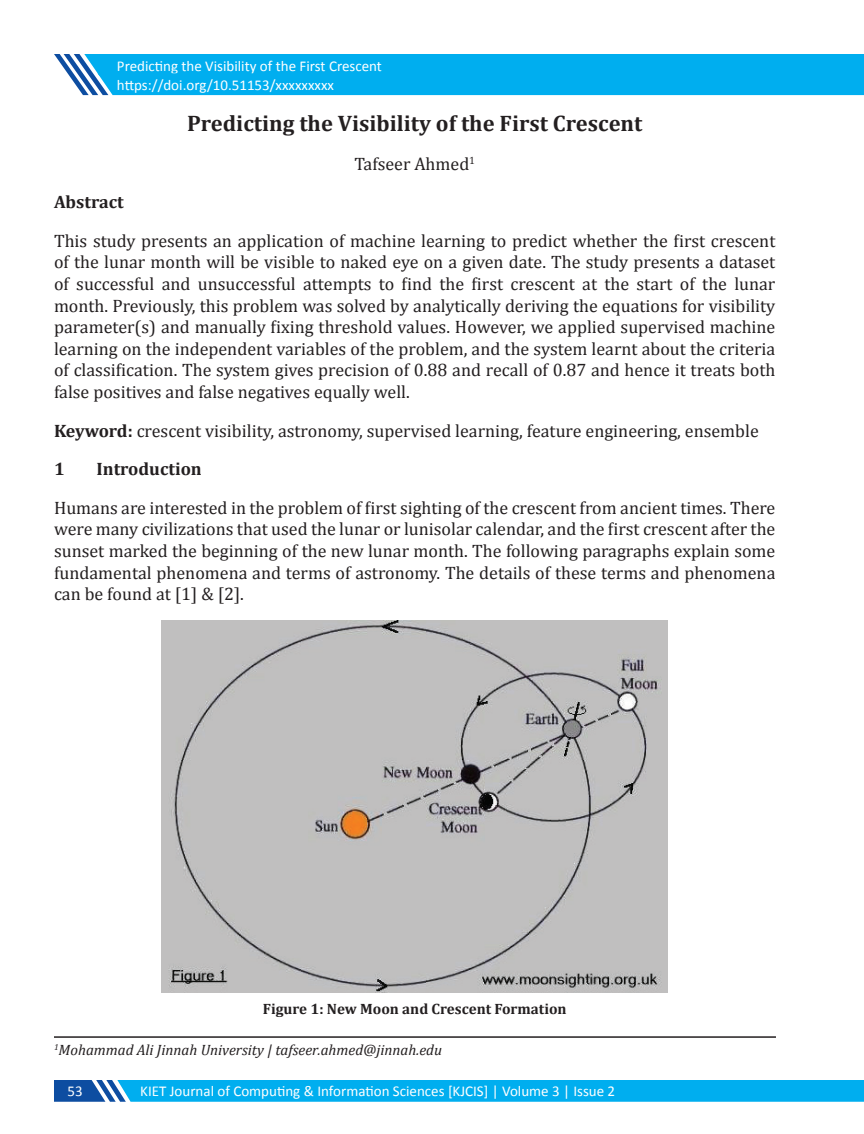
<style>
.page{position:relative;width:864px;height:1134px;background:#fff}
.page>*{position:absolute;margin:0;border:0;box-sizing:border-box;transform-origin:0 0}
.t1{font:700 22.5px "Cambria";color:#231f20}
.t2{font:18px/21.6px "Cambria";color:#231f20;text-align:justify}
.t3{font:700 18px "Cambria";color:#231f20}
.t4{font:15px "Calibri";color:#fff}
.t5{font:italic 15px "Cambria";color:#231f20}
.t6{font:700 15px "Cambria";color:#231f20}
.s1{font-weight:700}
</style>
<div class="page">
<svg style="left:54px;top:1080px;width:810px;height:22px;background:#08a9ea"></svg>
<img style="left:162px;top:621px;width:506px;height:372px">
<hr style="left:54px;top:1036px;width:722px;height:2px;background:#231f20">
<div style="left:54px;top:54px;width:810px;height:41px;background:#00aeef"></div>
<p class="t4" style="left:117px;top:56px;width:267px">Predicting the Visibility of the First Crescent</p>
<p class="t4" style="left:117px;top:76px;width:219px">https://doi.org/10.51153/xxxxxxxxx</p>
<p class="t1" style="left:187px;top:107px;width:457px">Predicting the Visibility of the First Crescent</p>
<p class="t2" style="left:354px;top:152px;width:122px">Tafseer Ahmed<sup>1</sup></p>
<p class="t3" style="left:54px;top:189px;width:71px">Abstract</p>
<p class="t2" style="left:54px;top:230px;width:723px">This study presents an application of machine learning to predict whether the first crescent of the lunar month will be visible to naked eye on a given date. The study presents a dataset of successful and unsuccessful attempts to find the first crescent at the start of the lunar month. Previously, this problem was solved by analytically deriving the equations for visibility parameter(s) and manually fixing threshold values. However, we applied supervised machine learning on the independent variables of the problem, and the system learnt about the criteria of classification. The system gives precision of 0.88 and recall of 0.87 and hence it treats both false positives and false negatives equally well.</p>
<p class="t2" style="left:54px;top:411px;width:706px;line-height:38.5px"><span class="s1">Keyword:</span> crescent visibility, astronomy, supervised learning, feature engineering, ensemble<br><span class="s1">1</span></p>
<p class="t3" style="left:97px;top:456px;width:107px">Introduction</p>
<p class="t2" style="left:54px;top:497px;width:723px">Humans are interested in the problem of first sighting of the crescent from ancient times. There were many civilizations that used the lunar or lunisolar calendar, and the first crescent after the sunset marked the beginning of the new lunar month. The following paragraphs explain some fundamental phenomena and terms of astronomy. The details of these terms and phenomena can be found at [1] &amp; [2].</p>
<p class="t6" style="left:263px;top:999px;width:305px">Figure 1: New Moon and Crescent Formation</p>
<p class="t5" style="left:54px;top:1039px;width:390px"><sup>1</sup>Mohammad Ali Jinnah University | tafseer.ahmed@jinnah.edu</p>
<p class="t4" style="left:68px;top:1081px;width:17px">53</p>
<p class="t4" style="left:140px;top:1081px;width:476px">KIET Journal of Computing &amp; Information Sciences [KJCIS] | Volume 3 | Issue 2</p>
</div>
